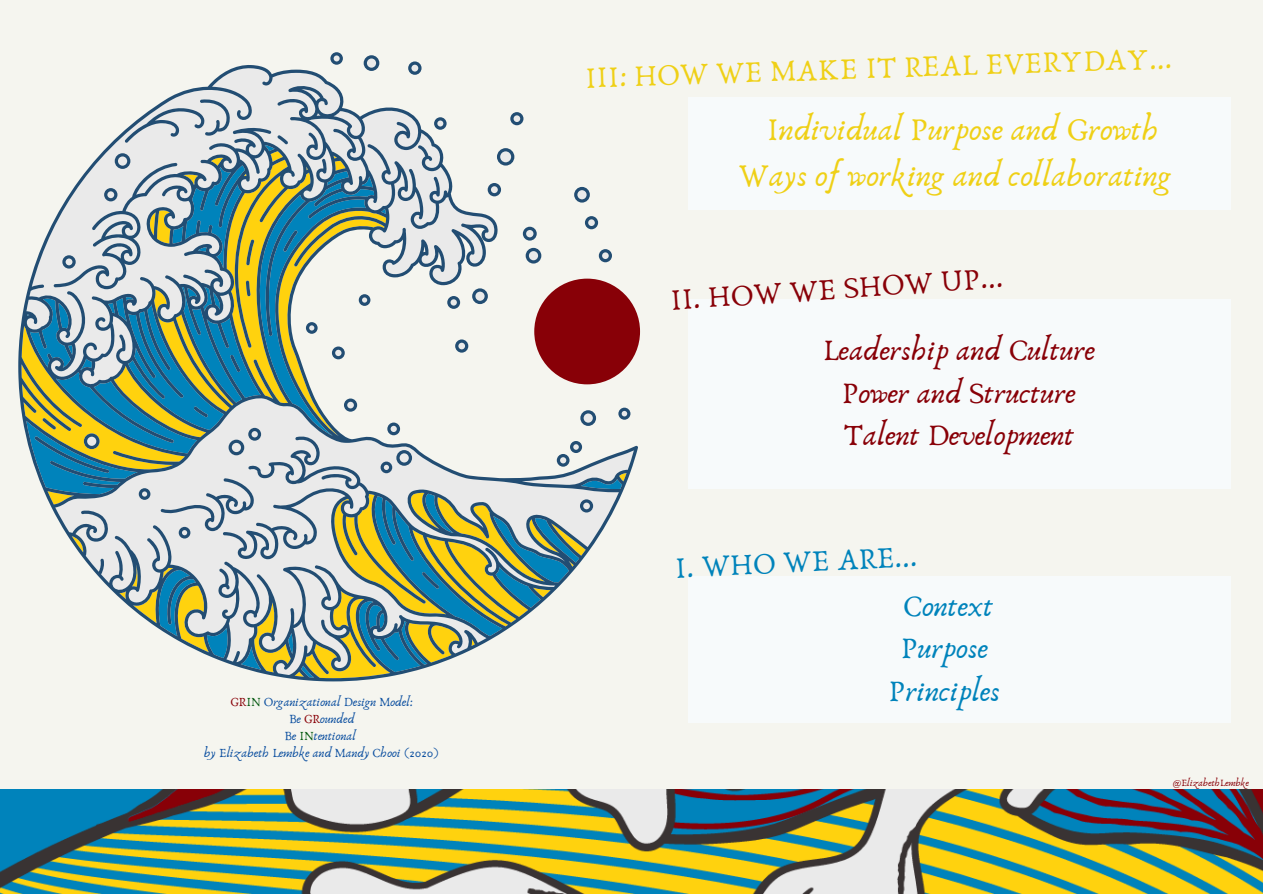
<style>
.page{position:relative;width:1263px;height:894px;background:#fff}
.page>*{position:absolute;margin:0;border:0;box-sizing:border-box;transform-origin:0 0}
.t1{font:32.7px/45.8px "Anaktoria";color:#efd016;text-align:center}
.t2{font:30.75px/42.5px "Anaktoria";color:#880007;text-align:center}
.t3{font:30.75px/42.3px "Anaktoria";color:#0083bb;text-align:center}
.t4{font:30.75px "Anaktoria";color:#efd016}
.t5{font:12.9px/17.1px "Anaktoria";color:#0d50a0;text-align:center}
.t6{font:9.9px "Anaktoria";color:#880007}
.s1{color:#880007}
.s2{color:#00560c}
</style>
<div class="page">
<div style="left:0;top:0;width:1263px;height:828px;background:#f5f5ef"></div>
<svg style="left:18px;top:52px;width:620px;height:629px"></svg>
<div style="left:688px;top:299px;width:542px;height:189px;background:#f8fbfd"></div>
<div style="left:688px;top:97px;width:542px;height:113px;background:#f8fbfd"></div>
<div style="left:688px;top:576px;width:542px;height:146px;background:#f8fbfd"></div>
<img style="left:0;top:789px;width:1263px;height:104px">
<p class="t5" style="left:204px;top:693px;width:236px"><span class="s1">GR</span><span class="s2">IN</span> Organizational Design Model:<br>Be <span class="s1">GR</span>ounded<br>Be <span class="s2">IN</span>tentional<br>by Elizabeth Lembke and Mandy Chooi (2020)</p>
<h2 class="t4" style="left:584px;top:59px;width:589px;rotate:-2deg">III: HOW WE MAKE IT REAL EVERYDAY...</h2>
<h1 class="t1" style="left:738px;top:107px;width:435px">Individual Purpose and Growth<br>Ways of working and collaborating</h1>
<h2 class="t2" style="left:669px;top:279px;width:335px;rotate:-4deg">II. HOW WE SHOW UP...</h2>
<h2 class="t2" style="left:823px;top:330px;width:274px">Leadership and Culture<br>Power and Structure<br>Talent Development</h2>
<h2 class="t3" style="left:674px;top:547px;width:244px;rotate:-3deg">I. WHO WE ARE...</h2>
<h2 class="t3" style="left:889px;top:585px;width:113px">Context<br>Purpose<br>Principles</h2>
<p class="t6" style="left:1173px;top:776px;width:77px">@ElizabethLembke</p>
</div>
